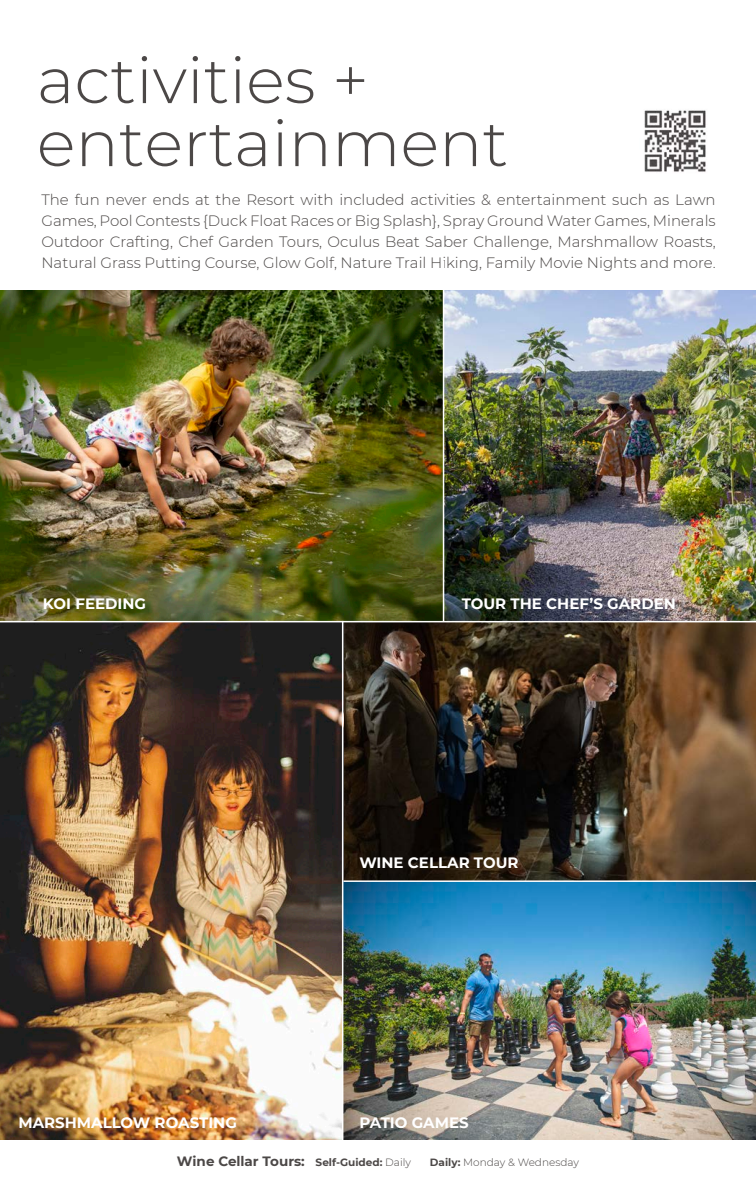
<style>
.page{position:relative;width:756px;height:1188px;background:#fff}
.page>*{position:absolute;margin:0;border:0;box-sizing:border-box;transform-origin:0 0}
.t1{font:300 64.5px/63px "Montserrat";color:#4c4847}
.t2{font:300 15px/21px "Montserrat";color:#4c4847;text-align:justify}
.t3{font:700 15px "Montserrat";color:#fff}
.t4{font:700 13.5px "Montserrat";color:#4c4847}
.t5{font:300 10.5px "Montserrat";color:#4c4847}
.s1{font-size:10.5px}
.s2{font-weight:300;font-size:10.5px}
.s3{font-weight:700}
</style>
<div class="page">
<img style="left:0;top:291px;width:756px;height:848px">
<hr style="left:0;top:621px;width:756px;height:1px;background:#fff">
<hr style="left:443px;top:261px;width:1px;height:361px;background:#fff">
<img style="left:644px;top:110px;width:62px;height:62px">
<hr style="left:343px;top:880px;width:413px;height:2px;background:#fff">
<hr style="left:342px;top:621px;width:1px;height:530px;background:#fff">
<p class="t1" style="left:37px;top:47px;width:473px">activities + entertainment</p>
<p class="t2" style="left:41px;top:188px;width:676px">The fun never ends at the Resort with included activities &amp; entertainment such as Lawn Games, Pool Contests {Duck Float Races or Big Splash}, Spray Ground Water Games, Minerals Outdoor Crafting, Chef Garden Tours, Oculus Beat Saber Challenge, Marshmallow Roasts, Natural Grass Putting Course, Glow Golf, Nature Trail Hiking, Family Movie Nights and more.</p>
<p class="t3" style="left:43px;top:592px;width:105px">KOI FEEDING</p>
<p class="t3" style="left:462px;top:592px;width:216px">TOUR THE CHEF’S GARDEN</p>
<p class="t3" style="left:359px;top:852px;width:161px">WINE CELLAR TOUR</p>
<p class="t3" style="left:18px;top:1112px;width:220px">MARSHMALLOW ROASTING</p>
<p class="t3" style="left:359px;top:1112px;width:111px">PATIO GAMES</p>
<p class="t4" style="left:177px;top:1151px;width:236px">Wine Cellar Tours: <span class="s1">Self-Guided:</span> <span class="s2">Daily</span></p>
<p class="t5" style="left:430px;top:1155px;width:151px"><span class="s3">Daily:</span> Monday &amp; Wednesday</p>
</div>
